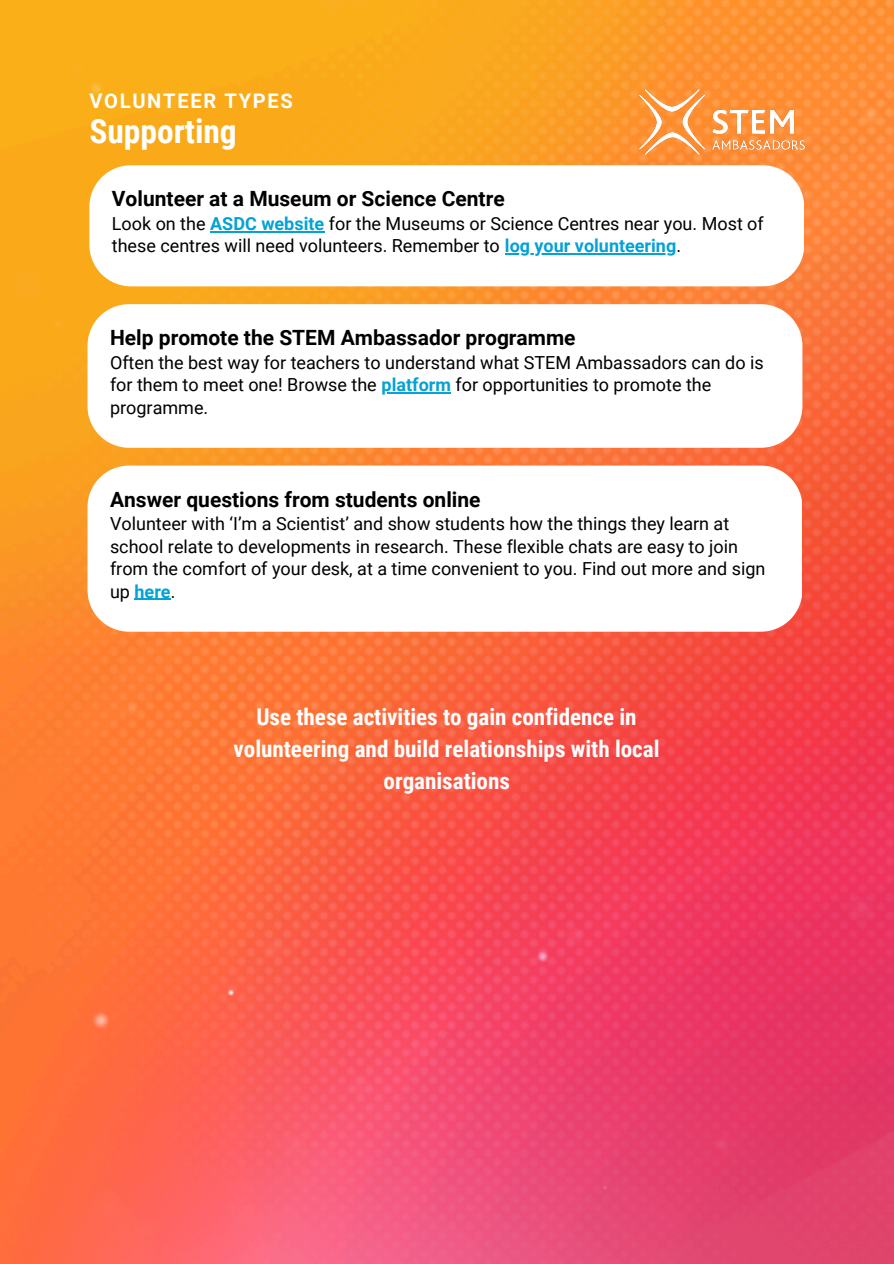
<style>
.page{position:relative;width:894px;height:1264px;background:#fff}
.page>*{position:absolute;margin:0;border:0;box-sizing:border-box;transform-origin:0 0}
.t1{font:700 33.45px "Roboto Condensed";color:#fff}
.t2{font:700 23.1px/31.8px "Roboto Condensed";color:#fff;text-align:center}
.t3{font:700 21px "Roboto";color:#000}
.t4{font:700 20.1px "Roboto";letter-spacing:.085em;color:#fff}
.t5{font:18px/22.5px "Roboto";color:#000}
.s1{font-weight:700;color:#04a2d5}
</style>
<div class="page">
<img style="left:0;top:0;width:893px;height:1263px">
<img style="left:639px;top:89px;width:165px;height:66px">
<svg style="left:89px;top:165px;width:715px;height:121px"></svg>
<hr style="left:210px;top:231px;width:114px;height:1px;background:#04a2d5">
<hr style="left:504px;top:253px;width:172px;height:2px;background:#04a2d5">
<svg style="left:87px;top:304px;width:715px;height:144px"></svg>
<hr style="left:381px;top:392px;width:70px;height:1px;background:#04a2d5">
<svg style="left:87px;top:465px;width:715px;height:166px"></svg>
<hr style="left:134px;top:599px;width:37px;height:1px;background:#04a2d5">
<p class="t4" style="left:89px;top:89px;width:205px">VOLUNTEER TYPES</p>
<p class="t1" style="left:89px;top:112px;width:149px">Supporting</p>
<p class="t3" style="left:112px;top:187px;width:394px">Volunteer at a Museum or Science Centre</p>
<p class="t5" style="left:112px;top:212px;width:653px">Look on the <span class="s1">ASDC website</span> for the Museums or Science Centres near you. Most of these centres will need volunteers. Remember to <span class="s1">log your volunteering</span>.</p>
<p class="t3" style="left:110px;top:326px;width:467px">Help promote the STEM Ambassador programme</p>
<p class="t5" style="left:110px;top:351px;width:655px">Often the best way for teachers to understand what STEM Ambassadors can do is for them to meet one! Browse the <span class="s1">platform</span> for opportunities to promote the</p>
<p class="t5" style="left:110px;top:396px;width:100px">programme.</p>
<h2 class="t3" style="left:110px;top:487px;width:372px">Answer questions from students online</h2>
<p class="t5" style="left:110px;top:513px;width:656px">Volunteer with ‘I’m a Scientist’ and show students how the things they learn at school relate to developments in research. These flexible chats are easy to join from the comfort of your desk, at a time convenient to you. Find out more and sign up <span class="s1">here</span>.</p>
<p class="t2" style="left:233px;top:701px;width:427px">Use these activities to gain confidence in volunteering and build relationships with local organisations</p>
</div>
